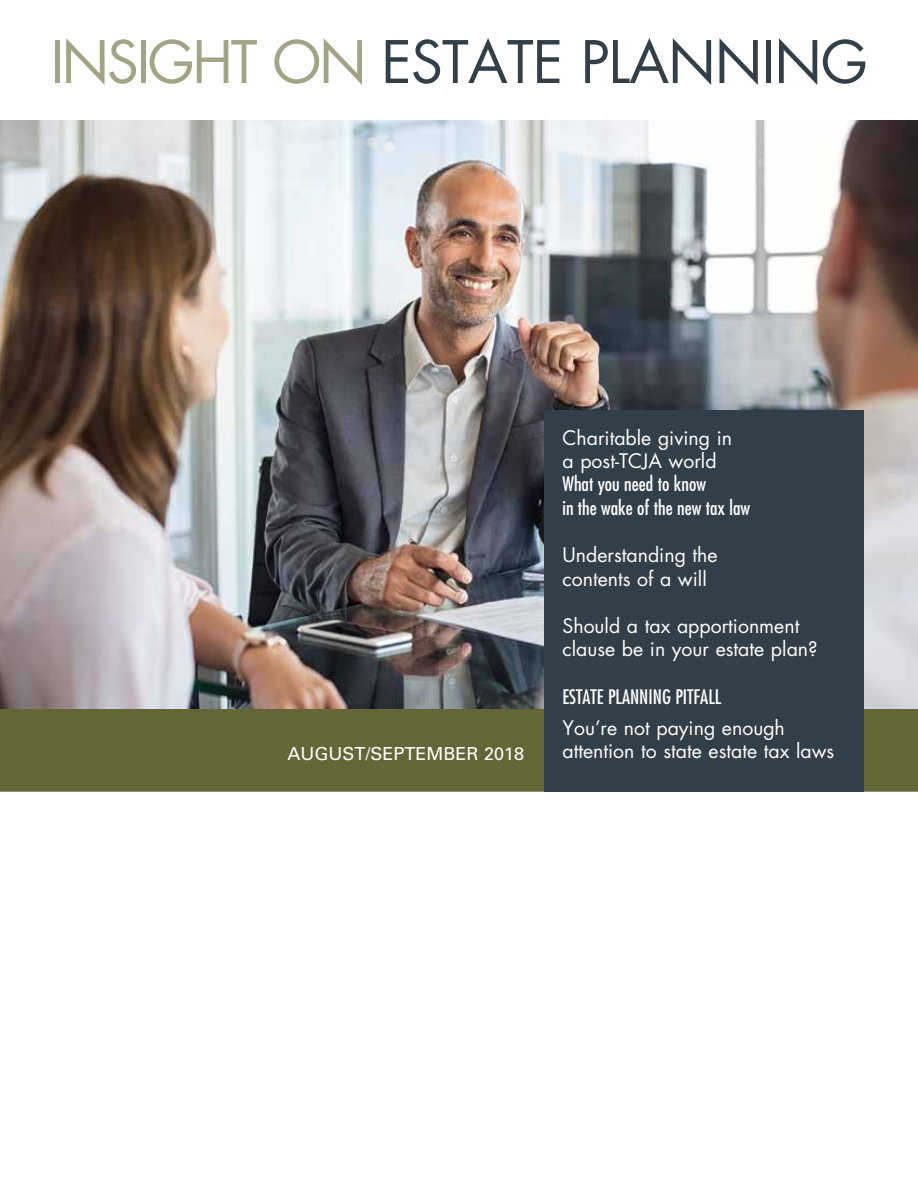
<style>
.page{position:relative;width:918px;height:1188px;background:#fff}
.page>*{position:absolute;margin:0;border:0;box-sizing:border-box;transform-origin:0 0}
.t1{font:57px "Futura Std";letter-spacing:-.015em;color:#323e48}
.t2{font:19.5px/23.4px "Futura Std";color:#fff}
.t3{font:condensed 19.5px/23.4px "Futura Std";color:#fff}
.t4{font:18px "Univers LT Std";color:#fff}
.s1{color:#a3a386}
</style>
<div class="page">
<div style="left:0;top:708px;width:918px;height:84px;background:#656636"></div>
<img style="left:0;top:121px;width:918px;height:587px">
<div style="left:544px;top:411px;width:320px;height:381px;background:#323e48"></div>
<h1 class="t1" style="left:50px;top:26px;width:819px"><span class="s1">INSIGHT ON</span> ESTATE PLANNING</h1>
<p class="t2" style="left:562px;top:426px;width:171px">Charitable giving in a post-TCJA world</p>
<p class="t3" style="left:562px;top:472px;width:189px">What you need to know<br>in the wake of the new tax law</p>
<p class="t2" style="left:562px;top:544px;width:157px">Understanding the contents of a will</p>
<p class="t2" style="left:562px;top:614px;width:257px">Should a tax apportionment clause be in your estate plan?</p>
<p class="t3" style="left:562px;top:685px;width:160px">ESTATE PLANNING PITFALL</p>
<p class="t2" style="left:562px;top:716px;width:224px">You’re not paying enough</p>
<p class="t4" style="left:288px;top:743px;width:238px">AUGUST/SEPTEMBER 2018</p>
<p class="t2" style="left:562px;top:740px;width:273px">attention to state estate tax laws</p>
</div>
